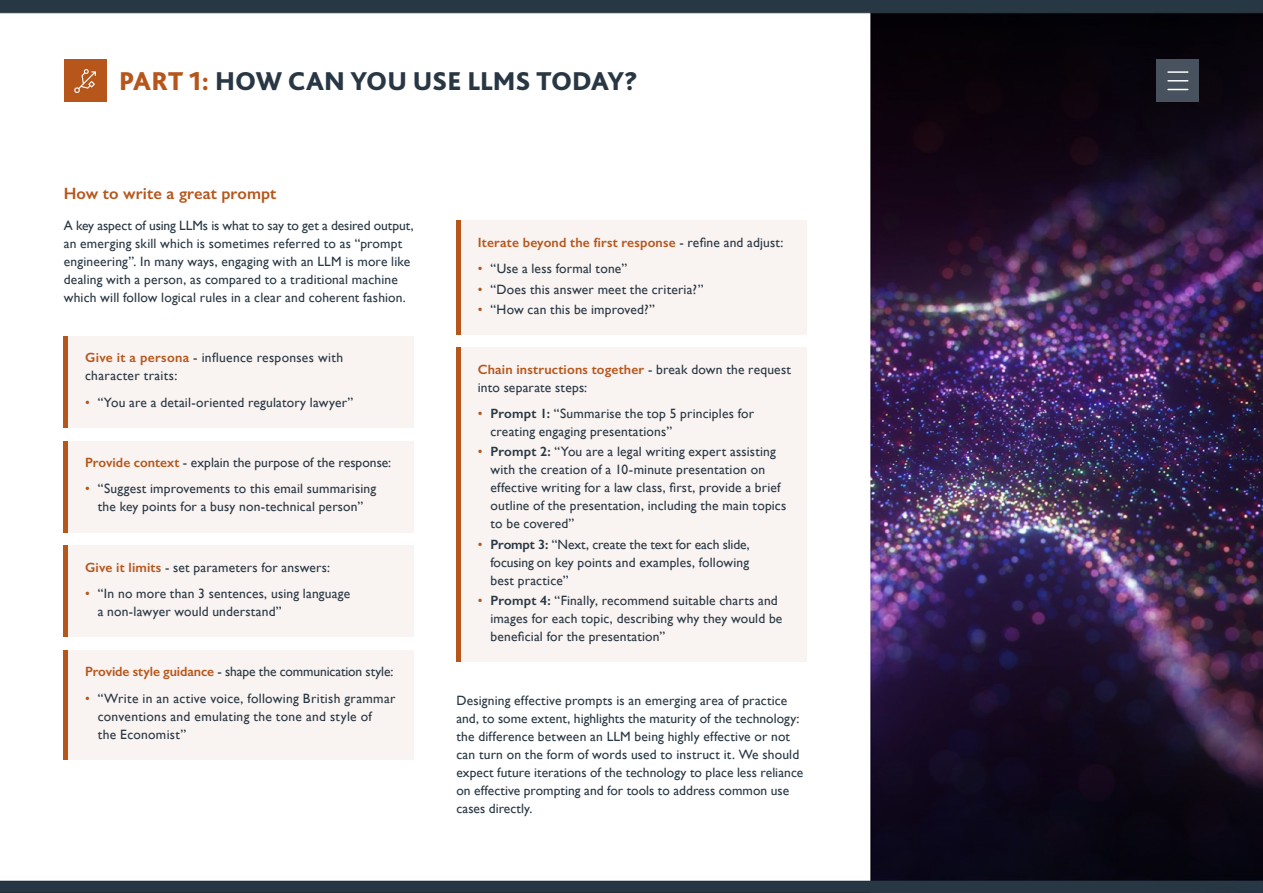
<style>
.page{position:relative;width:1263px;height:893px;background:#fff}
.page>*{position:absolute;margin:0;border:0;box-sizing:border-box;transform-origin:0 0}
.t1{font:800 27px "Bliss Pro";color:#283743}
.t2{font:600 16.5px "Gill Sans";letter-spacing:.005em;color:#b6561b}
.t3{font:13.5px/18px "Gill Sans";letter-spacing:.01em;color:#283743}
.t4{font:600 13.5px "Gill Sans";letter-spacing:.015em;color:#b6561b}
.s1{color:#b6561b}
.s2{font-weight:600;color:#b6561b}
.s3{font-weight:400;color:#283743}
.s4{font-weight:600}
</style>
<div class="page">
<img style="left:0;top:0;width:1263px;height:893px">
<div style="left:1157px;top:60px;width:42px;height:42px;background:#48525e"></div>
<hr style="left:1168px;top:71px;width:20px;height:2px;background:#fff">
<hr style="left:1168px;top:80px;width:20px;height:2px;background:#fff">
<svg style="left:1168px;top:89px;width:20px;height:1px"></svg>
<div style="left:456px;top:348px;width:350px;height:314px;background:#f9f3f1"></div>
<div style="left:64px;top:336px;width:350px;height:92px;background:#f9f3f1"></div>
<div style="left:64px;top:441px;width:350px;height:92px;background:#f9f3f1"></div>
<div style="left:64px;top:545px;width:350px;height:92px;background:#f9f3f1"></div>
<div style="left:64px;top:650px;width:350px;height:110px;background:#f9f3f1"></div>
<div style="left:456px;top:221px;width:350px;height:114px;background:#f9f3f1"></div>
<div style="left:64px;top:60px;width:42px;height:42px;background:#b6561b"></div>
<svg style="left:74px;top:69px;width:22px;height:24px"></svg>
<hr style="left:64px;top:336px;width:4px;height:92px;background:#b6561b">
<div style="left:456px;top:348px;width:5px;height:314px;background:#b6561b"></div>
<div style="left:456px;top:221px;width:5px;height:114px;background:#b6561b"></div>
<hr style="left:64px;top:441px;width:4px;height:92px;background:#b6561b">
<hr style="left:64px;top:545px;width:4px;height:92px;background:#b6561b">
<hr style="left:64px;top:650px;width:4px;height:110px;background:#b6561b">
<h1 class="t1" style="left:119px;top:64px;width:520px"><span class="s1">PART 1:</span> HOW CAN YOU USE LLMS TODAY?</h1>
<p class="t2" style="left:64px;top:184px;width:214px">How to write a great prompt</p>
<p class="t3" style="left:64px;top:216px;width:351px">A key aspect of using LLMs is what to say to get a desired output, an emerging skill which is sometimes referred to as “prompt engineering”. In many ways, engaging with an LLM is more like dealing with a person, as compared to a traditional machine which will follow logical rules in a clear and coherent fashion.</p>
<p class="t3" style="left:85px;top:348px;width:260px"><span class="s2">Give it a persona</span> - influence responses with character traits:</p>
<p class="t3" style="left:85px;top:393px;width:270px"><span class="s1">•</span> “You are a detail-oriented regulatory lawyer”</p>
<p class="t3" style="left:85px;top:453px;width:308px"><span class="s2">Provide context</span> - explain the purpose of the response:</p>
<p class="t3" style="left:85px;top:480px;width:293px;text-align:center"><span class="s1">•</span> “Suggest improvements to this email summarising the key points for a busy non-technical person”</p>
<p class="t3" style="left:85px;top:558px;width:247px"><span class="s2">Give it limits</span> - set parameters for answers:</p>
<p class="t3" style="left:98px;top:584px;width:254px;text-indent:-13px"><span class="s1">•</span> “In no more than 3 sentences, using language a non-lawyer would understand”</p>
<p class="t3" style="left:85px;top:663px;width:310px"><span class="s2">Provide style guidance</span> - shape the communication style:</p>
<p class="t3" style="left:98px;top:689px;width:299px;text-indent:-13px"><span class="s1">•</span> “Write in an active voice, following British grammar conventions and emulating the tone and style of<br>the Economist”</p>
<p class="t4" style="left:478px;top:234px;width:307px">Iterate beyond the first response <span class="s3">- refine and adjust:</span></p>
<p class="t3" style="left:478px;top:260px;width:151px"><span class="s1">•</span> “Use a less formal tone”</p>
<p class="t3" style="left:478px;top:280px;width:227px"><span class="s1">•</span> “Does this answer meet the criteria?”</p>
<p class="t3" style="left:478px;top:300px;width:179px"><span class="s1">•</span> “How can this be improved?”</p>
<p class="t3" style="left:478px;top:360px;width:315px"><span class="s2">Chain instructions together</span> - break down the request into separate steps:</p>
<p class="t3" style="left:490px;top:405px;width:265px;text-indent:-13px"><span class="s1">•</span> <span class="s4">Prompt 1:</span> “Summarise the top 5 principles for creating engaging presentations”</p>
<p class="t3" style="left:490px;top:443px;width:297px;text-indent:-13px"><span class="s1">•</span> <span class="s4">Prompt 2:</span> “You are a legal writing expert assisting with the creation of a 10-minute presentation on effective writing for a law class, first, provide a brief outline of the presentation, including the main topics to be covered”</p>
<p class="t3" style="left:490px;top:535px;width:261px;text-align:justify;text-indent:-13px"><span class="s1">•</span> <span class="s4">Prompt 3:</span> “Next, create the text for each slide, focusing on key points and examples, following best practice”</p>
<p class="t3" style="left:490px;top:591px;width:293px;text-indent:-13px"><span class="s1">•</span> <span class="s4">Prompt 4:</span> “Finally, recommend suitable charts and images for each topic, describing why they would be beneficial for the presentation”</p>
<p class="t3" style="left:456px;top:692px;width:348px">Designing effective prompts is an emerging area of practice and, to some extent, highlights the maturity of the technology: the difference between an LLM being highly effective or not can turn on the form of words used to instruct it. We should expect future iterations of the technology to place less reliance on effective prompting and for tools to address common use cases directly.</p>
</div>
